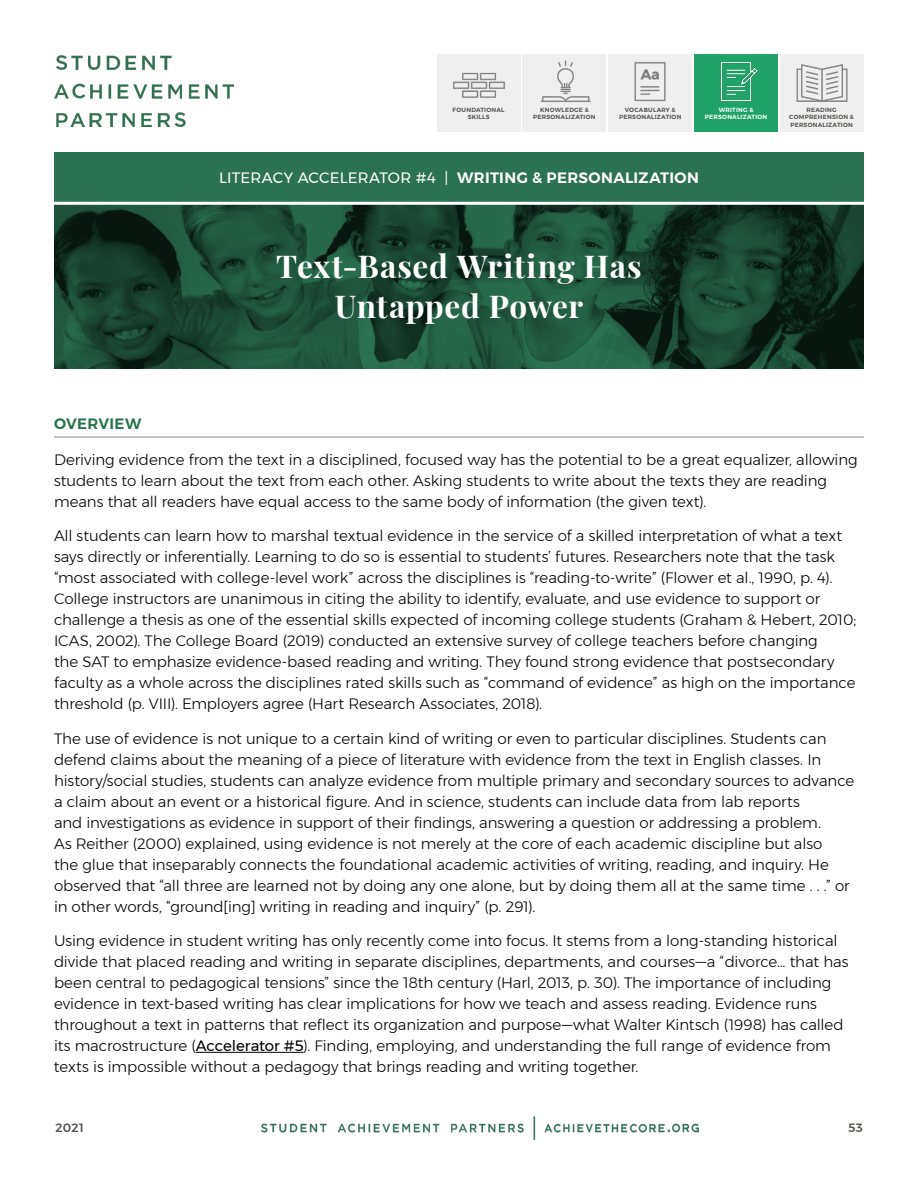
<style>
.page{position:relative;width:918px;height:1188px;background:#fff}
.page>*{position:absolute;margin:0;border:0;box-sizing:border-box;transform-origin:0 0}
.t1{font:700 31.5px/40.5px "Playfair Display";letter-spacing:.02em;color:#fff;text-align:center}
.t2{font:300 15px/21px "Montserrat";letter-spacing:-.005em;color:#000}
.t3{font:600 15px "Montserrat";letter-spacing:.025em;color:#fff}
.t4{font:600 15px "Montserrat";letter-spacing:.02em;color:#2a7251}
.t5{font:500 12px "Montserrat";letter-spacing:.025em;color:#50534f}
.t6{font:600 6px/7.5px "Montserrat";letter-spacing:.045em;color:#50534f;text-align:center}
.t7{font:600 6px/7.5px "Montserrat";letter-spacing:.04em;color:#fff;text-align:center}
.s1{font-weight:400}
</style>
<div class="page">
<img style="left:261px;top:1116px;width:439px;height:24px">
<svg style="left:54px;top:205px;width:810px;height:164px;background:#194632"></svg>
<div style="left:54px;top:153px;width:810px;height:49px;background:#2a7251"></div>
<img style="left:54px;top:56px;width:179px;height:71px">
<hr style="left:54px;top:437px;width:810px;height:1px;background:#858685">
<hr style="left:196px;top:1052px;width:108px;height:1px;background:#000">
<div style="left:780px;top:54px;width:84px;height:78px;background:#efefef"></div>
<div style="left:694px;top:54px;width:84px;height:78px;background:#1fa369"></div>
<div style="left:609px;top:54px;width:83px;height:78px;background:#efefef"></div>
<div style="left:523px;top:54px;width:83px;height:78px;background:#efefef"></div>
<div style="left:437px;top:54px;width:83px;height:78px;background:#efefef"></div>
<img style="left:453px;top:72px;width:52px;height:26px">
<img style="left:540px;top:60px;width:51px;height:42px">
<img style="left:634px;top:62px;width:32px;height:40px">
<img style="left:720px;top:62px;width:38px;height:39px">
<img style="left:796px;top:64px;width:52px;height:38px">
<p class="t6" style="left:453px;top:106px;width:53px">FOUNDATIONAL<br>SKILLS</p>
<p class="t6" style="left:533px;top:106px;width:64px">KNOWLEDGE &amp;<br>PERSONALIZATION</p>
<p class="t6" style="left:619px;top:106px;width:64px">VOCABULARY &amp;<br>PERSONALIZATION</p>
<p class="t7" style="left:705px;top:106px;width:64px">WRITING &amp;<br>PERSONALIZATION</p>
<p class="t6" style="left:789px;top:106px;width:66px">READING<br>COMPREHENSION &amp;<br>PERSONALIZATION</p>
<p class="t3" style="left:219px;top:166px;width:481px"><span class="s1">LITERACY ACCELERATOR #4 |</span> WRITING &amp; PERSONALIZATION</p>
<h1 class="t1" style="left:276px;top:243px;width:367px">Text-Based Writing Has<br>Untapped Power</h1>
<p class="t4" style="left:54px;top:411px;width:89px">OVERVIEW</p>
<p class="t2" style="left:54px;top:449px;width:805px">Deriving evidence from the text in a disciplined, focused way has the potential to be a great equalizer, allowing students to learn about the text from each other. Asking students to write about the texts they are reading means that all readers have equal access to the same body of information (the given text).</p>
<p class="t2" style="left:54px;top:525px;width:804px">All students can learn how to marshal textual evidence in the service of a skilled interpretation of what a text says directly or inferentially. Learning to do so is essential to students’ futures. Researchers note that the task “most associated with college-level work” across the disciplines is “reading-to-write” (Flower et al., 1990, p. 4).<br>College instructors are unanimous in citing the ability to identify, evaluate, and use evidence to support or challenge a thesis as one of the essential skills expected of incoming college students (Graham &amp; Hebert, 2010; ICAS, 2002). The College Board (2019) conducted an extensive survey of college teachers before changing<br>the SAT to emphasize evidence-based reading and writing. They found strong evidence that postsecondary faculty as a whole across the disciplines rated skills such as “command of evidence” as high on the importance threshold (p. VIII). Employers agree (Hart Research Associates, 2018).</p>
<p class="t2" style="left:54px;top:728px;width:802px">The use of evidence is not unique to a certain kind of writing or even to particular disciplines. Students can defend claims about the meaning of a piece of literature with evidence from the text in English classes. In history/social studies, students can analyze evidence from multiple primary and secondary sources to advance a claim about an event or a historical figure. And in science, students can include data from lab reports<br>and investigations as evidence in support of their findings, answering a question or addressing a problem.<br>As Reither (2000) explained, using evidence is not merely at the core of each academic discipline but also<br>the glue that inseparably connects the foundational academic activities of writing, reading, and inquiry. He observed that “all three are learned not by doing any one alone, but by doing them all at the same time . . .” or in other words, “ground[ing] writing in reading and inquiry” (p. 291).</p>
<p class="t2" style="left:54px;top:930px;width:796px">Using evidence in student writing has only recently come into focus. It stems from a long-standing historical divide that placed reading and writing in separate disciplines, departments, and courses—a “divorce… that has been central to pedagogical tensions” since the 18th century (Harl, 2013, p. 30). The importance of including evidence in text-based writing has clear implications for how we teach and assess reading. Evidence runs throughout a text in patterns that reflect its organization and purpose—what Walter Kintsch (1998) has called its macrostructure (<span class="s1">Accelerator #5</span>). Finding, employing, and understanding the full range of evidence from texts is impossible without a pedagogy that brings reading and writing together.</p>
<p class="t5" style="left:55px;top:1118px;width:30px">2021</p>
<p class="t5" style="left:848px;top:1118px;width:16px">53</p>
</div>
